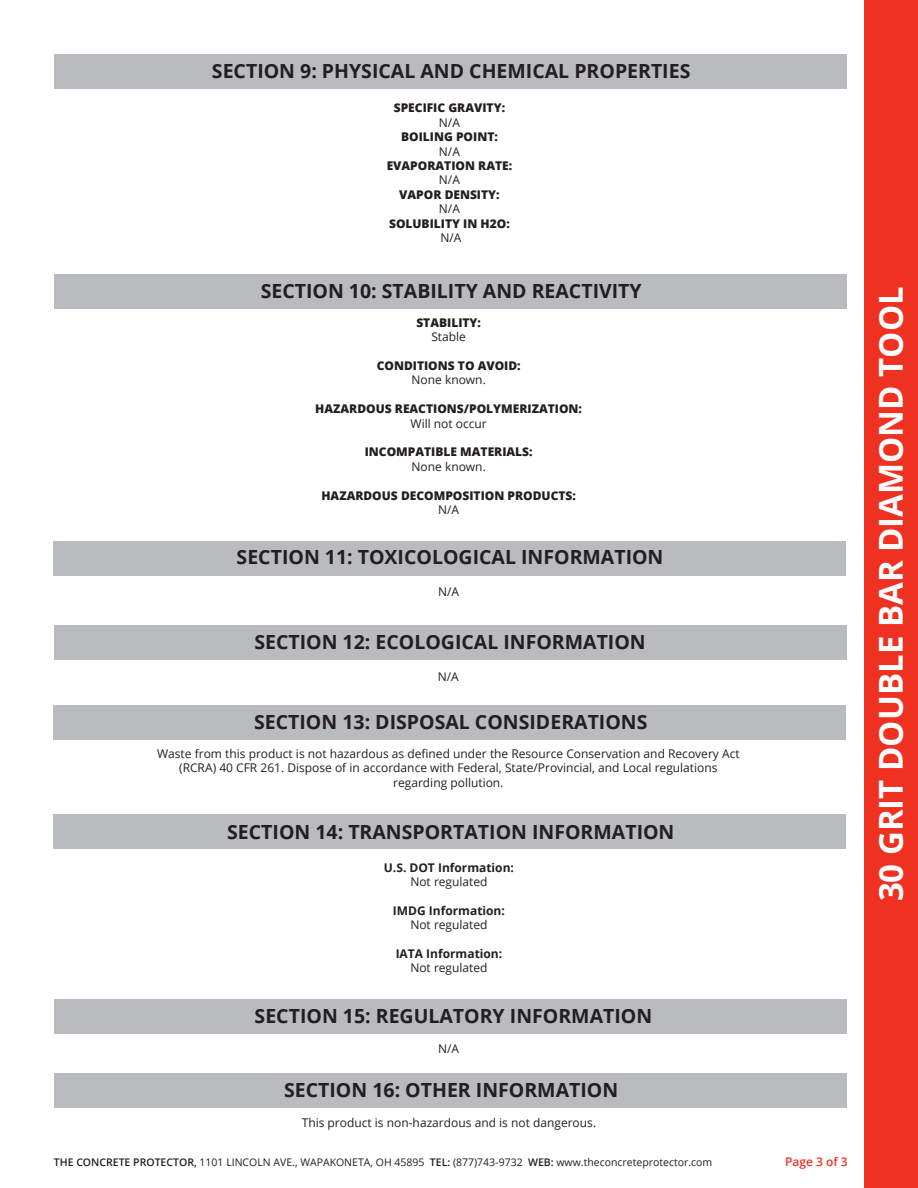
<style>
.page{position:relative;width:918px;height:1188px;background:#fff}
.page>*{position:absolute;margin:0;border:0;box-sizing:border-box;transform-origin:0 0}
.t1{font:700 33px "Open Sans";color:#fff}
.t2{font:700 19.5px "Open Sans";color:#231f20}
.t3{font:12px "Open Sans";color:#231f20}
.t4{font:800 12px "Open Sans";color:#231f20}
.t5{font:700 12px "Open Sans";color:#231f20}
.t6{font:600 12px "Open Sans";color:#ef3122}
.t7{font:10.5px "Open Sans";color:#231f20}
.s1{font-weight:600}
</style>
<div class="page">
<div style="left:864px;top:0;width:54px;height:1188px;background:#ef3122"></div>
<div style="left:54px;top:54px;width:792px;height:34px;background:#babbbe"></div>
<div style="left:54px;top:274px;width:792px;height:34px;background:#babbbe"></div>
<div style="left:54px;top:542px;width:792px;height:34px;background:#babbbe"></div>
<div style="left:54px;top:626px;width:793px;height:34px;background:#babbbe"></div>
<div style="left:54px;top:705px;width:792px;height:35px;background:#babbbe"></div>
<div style="left:54px;top:815px;width:792px;height:34px;background:#babbbe"></div>
<div style="left:55px;top:999px;width:792px;height:34px;background:#babbbe"></div>
<div style="left:54px;top:1073px;width:792px;height:35px;background:#babbbe"></div>
<p class="t2" style="left:212px;top:57px;width:480px">SECTION 9: PHYSICAL AND CHEMICAL PROPERTIES</p>
<p class="t4" style="left:394px;top:99px;width:113px">SPECIFIC GRAVITY:</p>
<p class="t3" style="left:439px;top:114px;width:23px">N/A</p>
<p class="t4" style="left:401px;top:128px;width:98px">BOILING POINT:</p>
<p class="t3" style="left:439px;top:143px;width:23px">N/A</p>
<p class="t4" style="left:387px;top:156px;width:127px">EVAPORATION RATE:</p>
<p class="t3" style="left:439px;top:172px;width:23px">N/A</p>
<p class="t4" style="left:399px;top:185px;width:102px">VAPOR DENSITY:</p>
<p class="t3" style="left:439px;top:201px;width:23px">N/A</p>
<p class="t4" style="left:389px;top:214px;width:122px">SOLUBILITY IN H2O:</p>
<p class="t3" style="left:441px;top:229px;width:23px">N/A</p>
<p class="t2" style="left:261px;top:277px;width:383px">SECTION 10: STABILITY AND REACTIVITY</p>
<p class="t4" style="left:416px;top:313px;width:66px">STABILITY:</p>
<p class="t3" style="left:431px;top:329px;width:36px">Stable</p>
<p class="t4" style="left:377px;top:357px;width:146px">CONDITIONS TO AVOID:</p>
<p class="t3" style="left:412px;top:372px;width:76px">None known.</p>
<p class="t4" style="left:315px;top:400px;width:268px">HAZARDOUS REACTIONS/POLYMERIZATION:</p>
<p class="t3" style="left:411px;top:415px;width:78px">Will not occur</p>
<p class="t4" style="left:365px;top:443px;width:169px">INCOMPATIBLE MATERIALS:</p>
<p class="t3" style="left:412px;top:458px;width:76px">None known.</p>
<p class="t4" style="left:321px;top:486px;width:256px">HAZARDOUS DECOMPOSITION PRODUCTS:</p>
<p class="t3" style="left:438px;top:501px;width:23px">N/A</p>
<p class="t2" style="left:237px;top:543px;width:428px">SECTION 11: TOXICOLOGICAL INFORMATION</p>
<p class="t3" style="left:438px;top:583px;width:23px">N/A</p>
<p class="t2" style="left:254px;top:629px;width:393px">SECTION 12: ECOLOGICAL INFORMATION</p>
<p class="t3" style="left:438px;top:668px;width:23px">N/A</p>
<p class="t2" style="left:254px;top:708px;width:395px">SECTION 13: DISPOSAL CONSIDERATIONS</p>
<p class="t3" style="left:157px;top:745px;width:584px">Waste from this product is not hazardous as defined under the Resource Conservation and Recovery Act</p>
<p class="t3" style="left:179px;top:760px;width:540px">(RCRA) 40 CFR 261. Dispose of in accordance with Federal, State/Provincial, and Local regulations</p>
<p class="t3" style="left:393px;top:774px;width:112px">regarding pollution.</p>
<p class="t2" style="left:227px;top:818px;width:449px">SECTION 14: TRANSPORTATION INFORMATION</p>
<p class="t5" style="left:384px;top:859px;width:132px">U.S. DOT Information:</p>
<p class="t3" style="left:410px;top:873px;width:79px">Not regulated</p>
<p class="t5" style="left:393px;top:902px;width:113px">IMDG Information:</p>
<p class="t3" style="left:410px;top:917px;width:79px">Not regulated</p>
<p class="t5" style="left:396px;top:945px;width:108px">IATA Information:</p>
<p class="t3" style="left:410px;top:960px;width:79px">Not regulated</p>
<p class="t2" style="left:255px;top:1002px;width:399px">SECTION 15: REGULATORY INFORMATION</p>
<p class="t3" style="left:438px;top:1041px;width:23px">N/A</p>
<p class="t2" style="left:284px;top:1077px;width:336px">SECTION 16: OTHER INFORMATION</p>
<p class="t3" style="left:302px;top:1115px;width:296px">This product is non-hazardous and is not dangerous.</p>
<p class="t7" style="left:54px;top:1155px;width:660px"><span class="s1">THE CONCRETE PROTECTOR,</span> 1101 LINCOLN AVE., WAPAKONETA, OH 45895 <span class="s1">TEL:</span> (877)743-9732 <span class="s1">WEB:</span> www.theconcreteprotector.com</p>
<p class="t6" style="left:785px;top:1153px;width:64px">Page 3 of 3</p>
<p class="t1" style="left:867px;top:901px;width:616px;rotate:-90deg">30 GRIT DOUBLE BAR DIAMOND TOOL</p>
</div>
